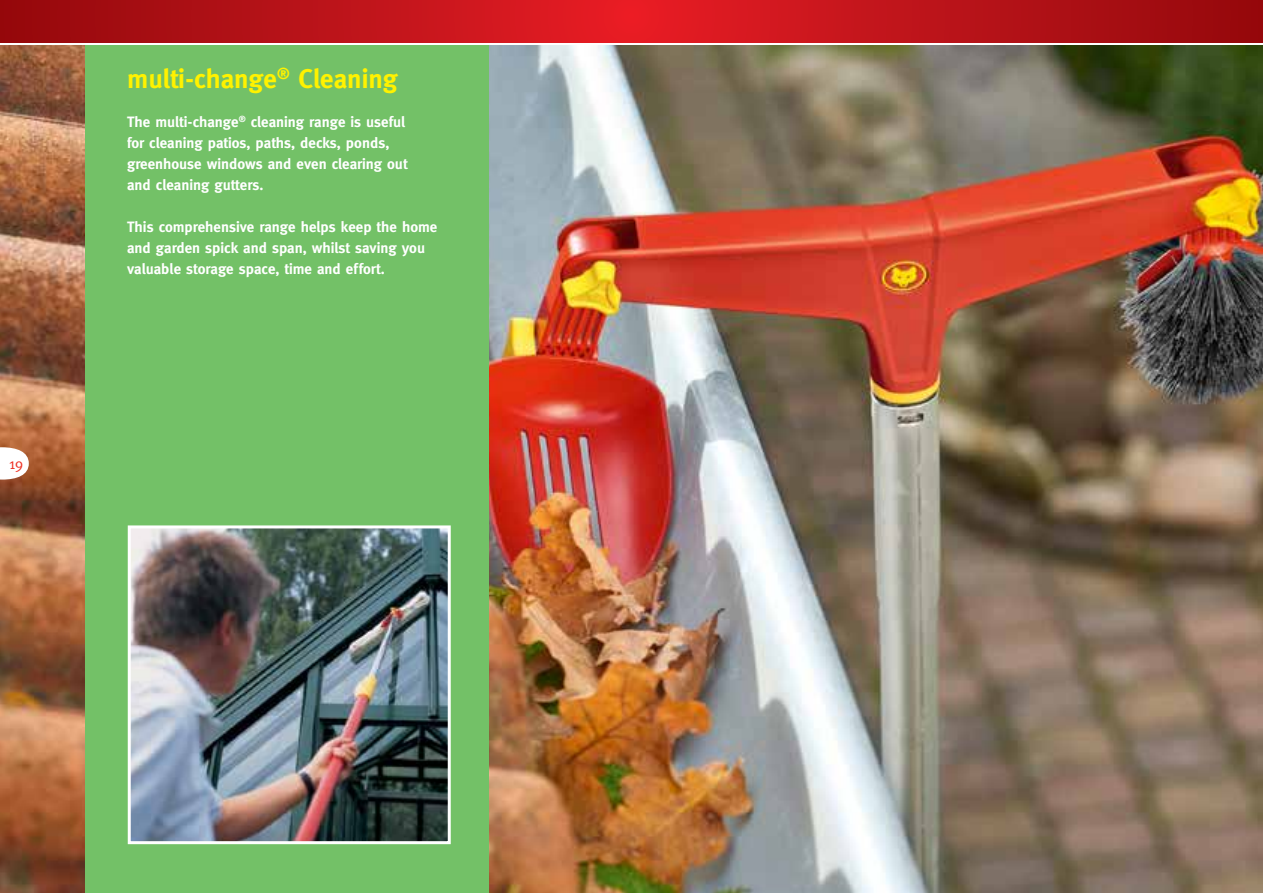
<style>
.page{position:relative;width:1263px;height:893px;background:#fff}
.page>*{position:absolute;margin:0;border:0;box-sizing:border-box;transform-origin:0 0}
.t1{font:700 27px "Meta";color:#fff200}
.t2{font:700 15px/21px "Meta";color:#fff}
.t3{font:15px "Meta";color:#ee3124}
</style>
<div class="page">
<svg style="left:0;top:0;width:1263px;height:43px;background:#bc1218"></svg>
<img style="left:0;top:46px;width:1263px;height:847px">
<div style="left:85px;top:46px;width:404px;height:847px;background:#73c167"></div>
<img style="left:132px;top:529px;width:315px;height:311px">
<div style="left:128px;top:525px;width:323px;height:319px;border:3px solid #fff"></div>
<svg style="left:0;top:447px;width:29px;height:33px"></svg>
<p class="t3" style="left:9px;top:455px;width:16px">19</p>
<h1 class="t1" style="left:127px;top:63px;width:272px">multi-change<sup>®</sup> Cleaning</h1>
<p class="t2" style="left:127px;top:111px;width:282px">The multi-change<sup>®</sup> cleaning range is useful for cleaning patios, paths, decks, ponds, greenhouse windows and even clearing out and cleaning gutters.</p>
<p class="t2" style="left:127px;top:216px;width:312px">This comprehensive range helps keep the home and garden spick and span, whilst saving you valuable storage space, time and effort.</p>
</div>
